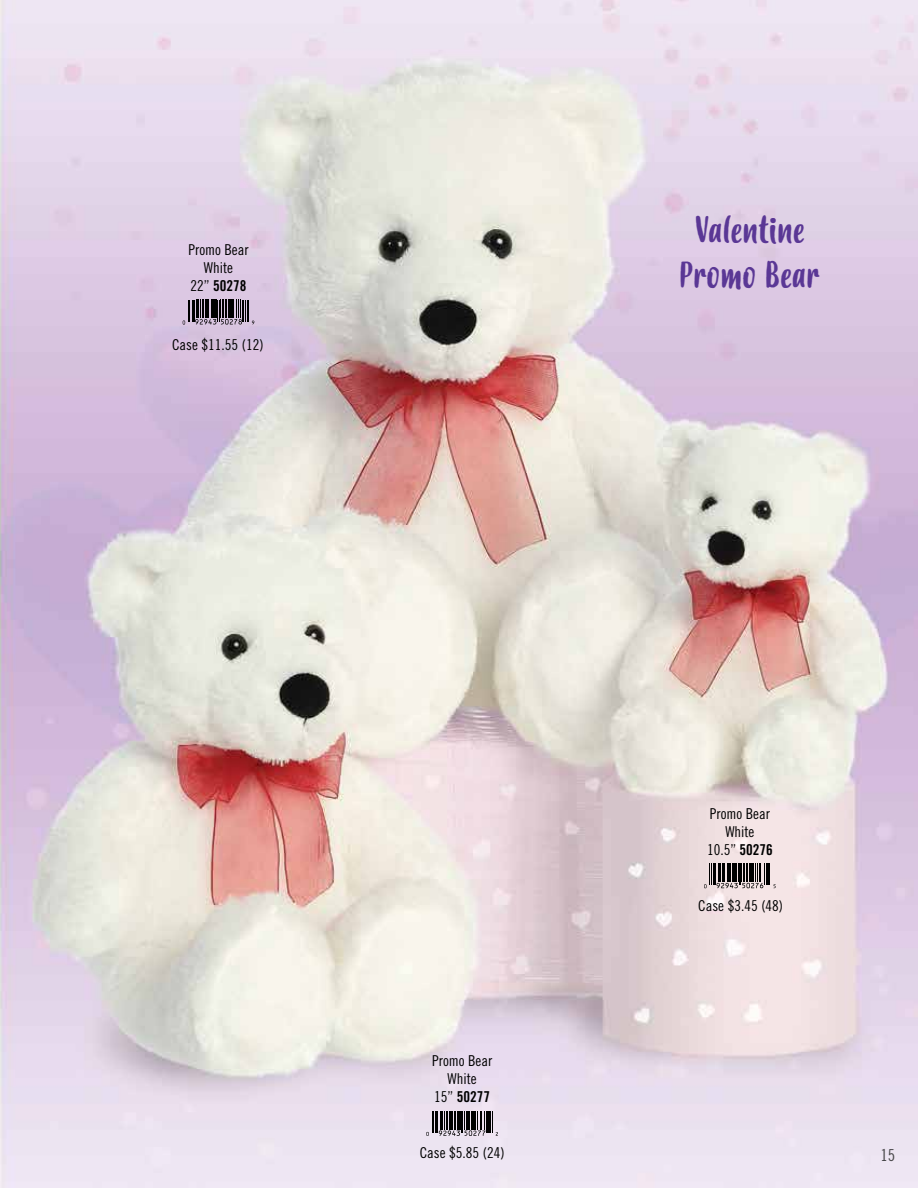
<style>
.page{position:relative;width:918px;height:1188px;background:#fff}
.page>*{position:absolute;margin:0;border:0;box-sizing:border-box;transform-origin:0 0}
.t1{font:36px/45px "Budidaya";color:#5a3795;text-align:center}
.t2{font:16.5px "Trade Gothic LT Std Cn 18";color:#464547}
.t3{font:15px/18px "Trade Gothic LT Std Cn 18";color:#000;text-align:center}
.t4{font:15px "Trade Gothic LT Std Bd Cn 20";color:#000}
.s1{font-family:"Trade Gothic LT Std Cn 18"}
.s2{font-family:"Trade Gothic LT Std Bd Cn 20"}
</style>
<div class="page">
<img style="left:0;top:0;width:918px;height:1188px">
<svg style="left:704px;top:863px;width:72px;height:25px;background:#776f70"></svg>
<svg style="left:426px;top:1111px;width:72px;height:25px;background:#716c73"></svg>
<svg style="left:183px;top:300px;width:71px;height:25px;background:#6c6270"></svg>
<p class="t3" style="left:189px;top:240px;width:61px">Promo Bear<br>White</p>
<p class="t4" style="left:191px;top:276px;width:57px"><span class="s1">22”</span> 50278</p>
<p class="t3" style="left:172px;top:335px;width:93px">Case $11.55 (12)</p>
<h1 class="t1" style="left:679px;top:209px;width:142px">Valentine<br>Promo Bear</h1>
<p class="t3" style="left:432px;top:1052px;width:61px">Promo Bear<br>White</p>
<p class="t4" style="left:434px;top:1088px;width:57px"><span class="s1">15”</span> 50277</p>
<p class="t3" style="left:420px;top:1144px;width:86px">Case $5.85 (24)</p>
<p class="t3" style="left:707px;top:804px;width:67px">Promo Bear<br>White<br>10.5” <span class="s2">50276</span></p>
<p class="t3" style="left:698px;top:896px;width:86px">Case $3.45 (48)</p>
<p class="t2" style="left:880px;top:1146px;width:16px">15</p>
</div>
